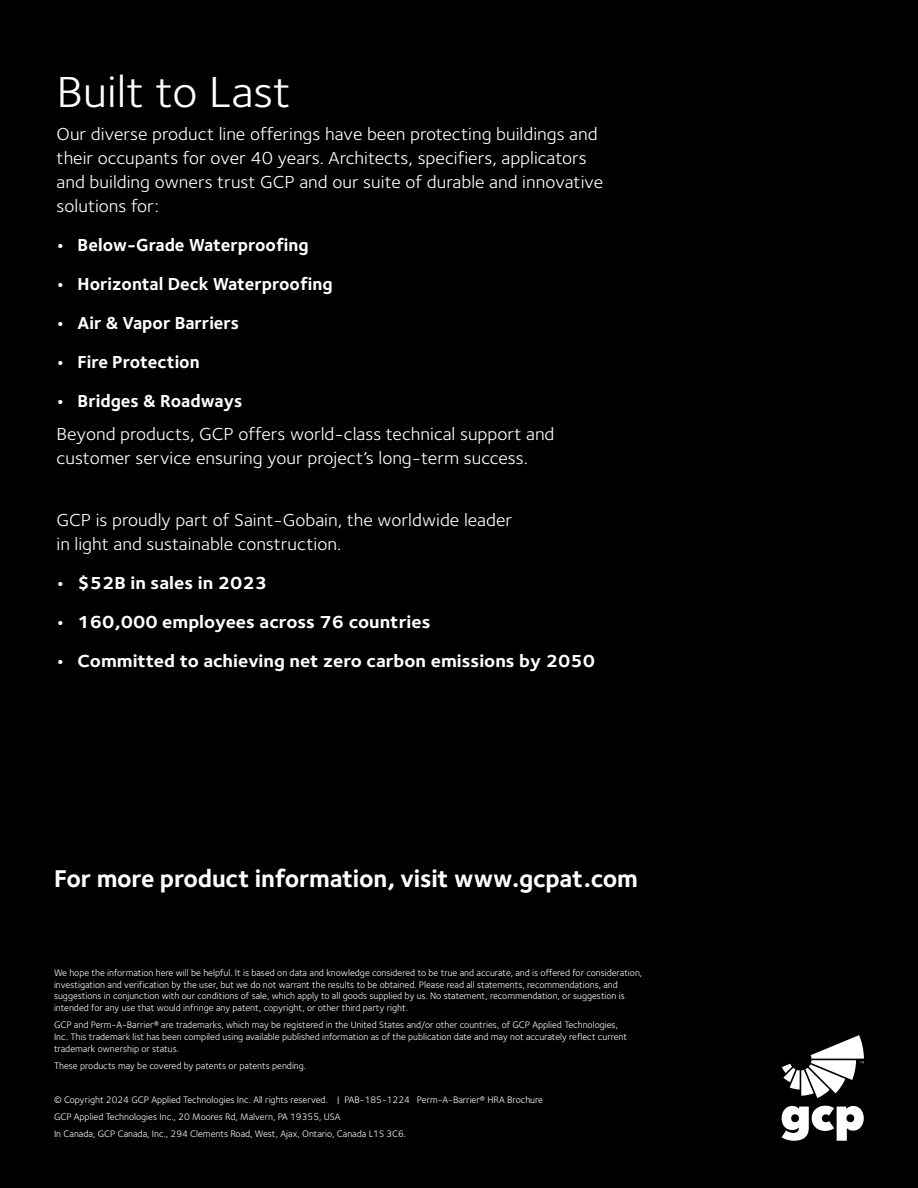
<style>
.page{position:relative;width:918px;height:1188px;background:#000}
.page>*{position:absolute;margin:0;border:0;box-sizing:border-box;transform-origin:0 0}
.t1{font:45px "Foundry Sterling";color:#fff;scale:1.06 1}
.t2{font:700 25.2px "Foundry Sterling";letter-spacing:-.01em;color:#fff}
.t3{font:18px/24px "Foundry Sterling";color:#fff;scale:1.06 1}
.t4{font:700 18px "Foundry Sterling";color:#fff}
.t5{font:9.75px/11.7px "Foundry Sterling";color:#fff}
</style>
<div class="page">
<svg style="left:782px;top:1106px;width:82px;height:35px"></svg>
<svg style="left:782px;top:1035px;width:82px;height:63px"></svg>
<h1 class="t1" style="left:57px;top:66px;width:223px">Built to Last</h1>
<h3 class="t3" style="left:57px;top:123px;width:517px">Our diverse product line offerings have been protecting buildings and their occupants for over 40 years. Architects, specifiers, applicators and building owners trust GCP and our suite of durable and innovative solutions for:</h3>
<h3 class="t4" style="left:57px;top:235px;width:254px">• Below-Grade Waterproofing</h3>
<h3 class="t4" style="left:57px;top:274px;width:278px">• Horizontal Deck Waterproofing</h3>
<h3 class="t4" style="left:57px;top:313px;width:184px">• Air &amp; Vapor Barriers</h3>
<h3 class="t4" style="left:57px;top:352px;width:145px">• Fire Protection</h3>
<h3 class="t4" style="left:57px;top:391px;width:187px">• Bridges &amp; Roadways</h3>
<h3 class="t3" style="left:57px;top:423px;width:471px">Beyond products, GCP offers world-class technical support and customer service ensuring your project’s long-term success.</h3>
<h3 class="t3" style="left:57px;top:508px;width:431px">GCP is proudly part of Saint-Gobain, the worldwide leader in light and sustainable construction.</h3>
<h3 class="t4" style="left:57px;top:572px;width:212px">• $52B in sales in 2023</h3>
<h3 class="t4" style="left:57px;top:611px;width:375px">• 160,000 employees across 76 countries</h3>
<h3 class="t4" style="left:57px;top:650px;width:540px">• Committed to achieving net zero carbon emissions by 2050</h3>
<h2 class="t2" style="left:54px;top:864px;width:585px">For more product information, visit www.gcpat.com</h2>
<p class="t5" style="left:54px;top:967px;width:590px">We hope the information here will be helpful. It is based on data and knowledge considered to be true and accurate, and is offered for consideration, investigation and verification by the user, but we do not warrant the results to be obtained. Please read all statements, recommendations, and suggestions in conjunction with our conditions of sale, which apply to all goods supplied by us. No statement, recommendation, or suggestion is intended for any use that would infringe any patent, copyright, or other third party right.</p>
<p class="t5" style="left:54px;top:1019px;width:575px">GCP and Perm-A-Barrier® are trademarks, which may be registered in the United States and/or other countries, of GCP Applied Technologies,<br>Inc. This trademark list has been compiled using available published information as of the publication date and may not accurately reflect current trademark ownership or status.</p>
<p class="t5" style="left:54px;top:1060px;width:254px">These products may be covered by patents or patents pending.</p>
<p class="t5" style="left:54px;top:1091px;width:491px;line-height:17.1px">© Copyright 2024 GCP Applied Technologies Inc. All rights reserved. | PAB-185-1224 Perm-A-Barrier® HRA Brochure<br>GCP Applied Technologies Inc., 20 Moores Rd, Malvern, PA 19355, USA<br>In Canada, GCP Canada, Inc., 294 Clements Road, West, Ajax, Ontario, Canada L1S 3C6.</p>
</div>
